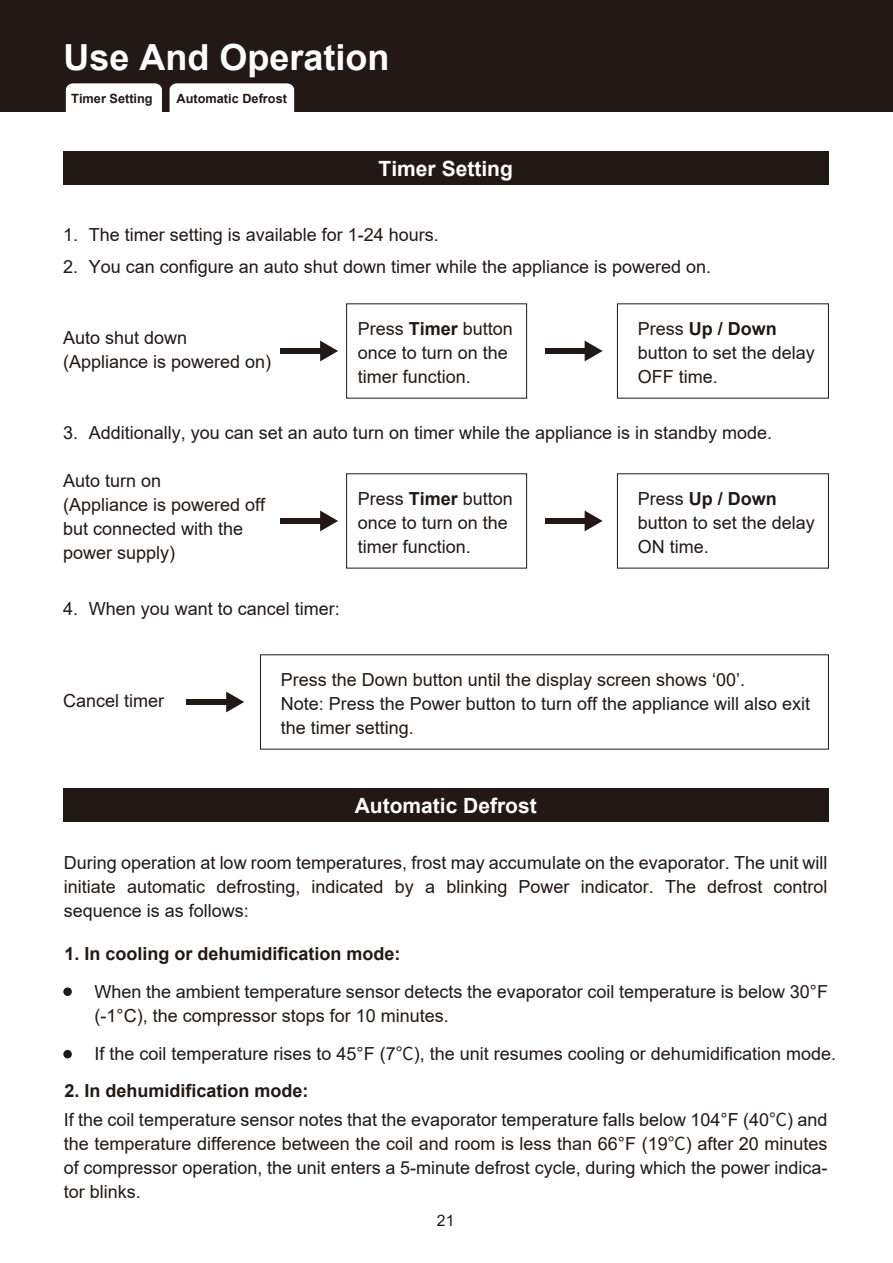
<style>
.page{position:relative;width:893px;height:1263px;background:#fff}
.page>*{position:absolute;margin:0;border:0;box-sizing:border-box;transform-origin:0 0}
.t1{font:700 36px "Arial";color:#fff}
.t2{font:700 21px "Arial";color:#fff}
.t3{font:18px/24px "Arial";color:#221815}
.t4{font:700 18px "Arial";color:#221815}
.t5{font:15.75px "Arial";color:#221815}
.t6{font:700 12.75px "Arial";color:#221815}
.s1{font-weight:700}
.s2{font-family:"Source Han Sans SC"}
</style>
<div class="page">
<div style="left:63px;top:151px;width:765px;height:34px;background:#221815"></div>
<div style="left:63px;top:788px;width:765px;height:34px;background:#221815"></div>
<div style="left:0;top:0;width:893px;height:112px;background:#221815"></div>
<div style="left:66px;top:83px;width:96px;height:29px;background:#fff"></div>
<div style="left:170px;top:83px;width:124px;height:29px;background:#fff"></div>
<div style="left:63px;top:987px;width:9px;height:9px;background:#221815;border-radius:50%"></div>
<div style="left:63px;top:1050px;width:9px;height:8px;background:#221815;border-radius:50%"></div>
<div style="left:346px;top:303px;width:181px;height:95px;border:1px solid #221815"></div>
<div style="left:617px;top:303px;width:212px;height:95px;border:1px solid #221815"></div>
<div style="left:545px;top:348px;width:43px;height:6px;background:#221815"></div>
<svg style="left:585px;top:341px;width:18px;height:20px"></svg>
<div style="left:281px;top:348px;width:43px;height:6px;background:#221815"></div>
<svg style="left:320px;top:341px;width:18px;height:20px"></svg>
<div style="left:346px;top:473px;width:181px;height:95px;border:1px solid #221815"></div>
<div style="left:617px;top:473px;width:212px;height:95px;border:1px solid #221815"></div>
<div style="left:545px;top:518px;width:43px;height:6px;background:#221815"></div>
<svg style="left:585px;top:510px;width:18px;height:21px"></svg>
<div style="left:281px;top:518px;width:43px;height:6px;background:#221815"></div>
<svg style="left:320px;top:510px;width:18px;height:21px"></svg>
<div style="left:187px;top:699px;width:43px;height:6px;background:#221815"></div>
<svg style="left:226px;top:691px;width:18px;height:21px"></svg>
<h1 class="t1" style="left:63px;top:32px;width:328px">Use And Operation</h1>
<p class="t6" style="left:71px;top:89px;width:83px">Timer Setting</p>
<p class="t6" style="left:176px;top:89px;width:112px">Automatic Defrost</p>
<p class="t2" style="left:379px;top:154px;width:136px">Timer Setting</p>
<p class="t3" style="left:63px;top:222px;width:377px">1. The timer setting is available for 1-24 hours.</p>
<p class="t3" style="left:63px;top:255px;width:650px">2. You can configure an auto shut down timer while the appliance is powered on.</p>
<p class="t3" style="left:63px;top:325px;width:210px">Auto shut down (Appliance is powered on)</p>
<p class="t3" style="left:358px;top:316px;width:157px">Press <span class="s1">Timer</span> button once to turn on the timer function.</p>
<p class="t3" style="left:638px;top:316px;width:179px">Press <span class="s1">Up / Down </span>button to set the delay<br>OFF time.</p>
<p class="t3" style="left:63px;top:420px;width:711px">3. Additionally, you can set an auto turn on timer while the appliance is in standby mode.</p>
<p class="t3" style="left:63px;top:468px;width:204px">Auto turn on<br>(Appliance is powered off but connected with the power supply)</p>
<p class="t3" style="left:63px;top:597px;width:278px">4. When you want to cancel timer:</p>
<p class="t3" style="left:358px;top:486px;width:157px">Press <span class="s1">Timer</span> button once to turn on the timer function.</p>
<p class="t3" style="left:638px;top:486px;width:179px">Press <span class="s1">Up / Down </span>button to set the delay<br>ON time.</p>
<p class="t3" style="left:63px;top:688px;width:103px">Cancel timer</p>
<p class="t3" style="left:281px;top:667px;width:531px">Press the Down button until the display screen shows ‘00’.<br>Note: Press the Power button to turn off the appliance will also exit the timer setting.</p>
<p class="t2" style="left:355px;top:791px;width:184px">Automatic Defrost</p>
<p class="t3" style="left:64px;top:850px;width:765px;text-align:justify">During operation at low room temperatures, frost may accumulate on the evaporator. The unit will initiate automatic defrosting, indicated by a blinking Power indicator. The defrost control sequence is as follows:</p>
<p class="t4" style="left:64px;top:941px;width:338px">1. In cooling or dehumidification mode:</p>
<p class="t3" style="left:95px;top:979px;width:735px">When the ambient temperature sensor detects the evaporator coil temperature is below 30°F (-1°C), the compressor stops for 10 minutes.</p>
<p class="t3" style="left:95px;top:1042px;width:743px">If the coil temperature rises to 45°F (7<span class="s2">℃</span>), the unit resumes cooling or dehumidification mode.</p>
<p class="t4" style="left:64px;top:1078px;width:246px">2. In dehumidification mode:</p>
<p class="t3" style="left:64px;top:1108px;width:765px;text-align:justify">If the coil temperature sensor notes that the evaporator temperature falls below 104°F (40<span class="s2">℃</span>) and the temperature difference between the coil and room is less than 66°F (19<span class="s2">℃</span>) after 20 minutes of compressor operation, the unit enters a 5-minute defrost cycle, during which the power indica&shy;tor blinks.</p>
<p class="t5" style="left:437px;top:1209px;width:19px">21</p>
</div>
